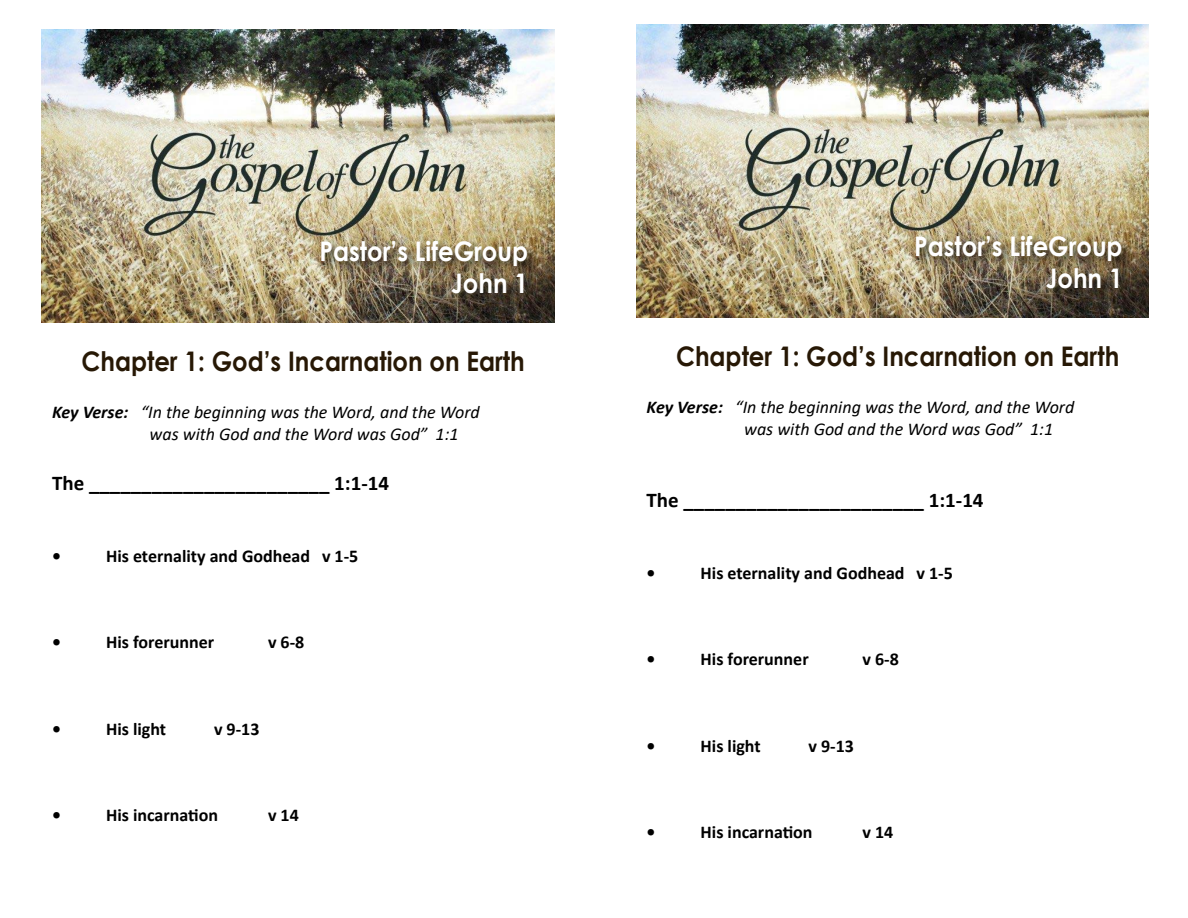
<style>
.page{position:relative;width:1188px;height:918px;background:#fff}
.page>*{position:absolute;margin:0;border:0;box-sizing:border-box;transform-origin:0 0}
.t1{font:700 27px "Century Gothic";color:#271805;scale:.9 1}
.t2{font:700 27px/32.4px "Century Gothic";color:#fff;text-align:right;scale:.9 1}
.t3{font:700 21px "Calibri";color:#000}
.t4{font:700 18px "Calibri";color:#000}
.t5{font:italic 18px/21.6px "Calibri";color:#000}
.s1{font-weight:700}
</style>
<div class="page">
<img style="left:42px;top:30px;width:512px;height:292px">
<div style="left:319px;top:237px;width:220px;height:69px;background:#000;opacity:.75"></div>
<img style="left:636px;top:25px;width:513px;height:293px">
<div style="left:913px;top:232px;width:221px;height:69px;background:#000;opacity:.75"></div>
<h1 class="t2" style="left:320px;top:233px;width:233px">Pastor’s LifeGroup<br>John 1</h1>
<h1 class="t1" style="left:82px;top:341px;width:494px">Chapter 1: God’s Incarnation on Earth</h1>
<p class="t5" style="left:150px;top:401px;width:332px;text-indent:-98px"><span class="s1">Key Verse:</span> “In the beginning was the Word, and the Word was with God and the Word was God” 1:1</p>
<p class="t3" style="left:52px;top:468px;width:339px">The _______________________ 1:1-14</p>
<p class="t4" style="left:52px;top:543px;width:10px">•</p>
<p class="t4" style="left:106px;top:543px;width:254px">His eternality and Godhead v 1-5</p>
<p class="t4" style="left:52px;top:630px;width:10px">•</p>
<p class="t4" style="left:106px;top:630px;width:110px">His forerunner</p>
<p class="t4" style="left:268px;top:630px;width:38px">v 6-8</p>
<p class="t4" style="left:52px;top:716px;width:10px">•</p>
<p class="t4" style="left:106px;top:716px;width:62px">His light</p>
<p class="t4" style="left:214px;top:716px;width:47px">v 9-13</p>
<p class="t4" style="left:52px;top:803px;width:10px">•</p>
<p class="t4" style="left:106px;top:803px;width:114px">His incarnation</p>
<p class="t4" style="left:268px;top:803px;width:32px">v 14</p>
<h1 class="t2" style="left:914px;top:228px;width:233px">Pastor’s LifeGroup<br>John 1</h1>
<h1 class="t1" style="left:676px;top:336px;width:494px">Chapter 1: God’s Incarnation on Earth</h1>
<p class="t5" style="left:744px;top:396px;width:332px;text-indent:-98px"><span class="s1">Key Verse:</span> “In the beginning was the Word, and the Word was with God and the Word was God” 1:1</p>
<p class="t3" style="left:647px;top:485px;width:339px">The _______________________ 1:1-14</p>
<p class="t4" style="left:647px;top:560px;width:10px">•</p>
<p class="t4" style="left:701px;top:560px;width:254px">His eternality and Godhead v 1-5</p>
<p class="t4" style="left:647px;top:646px;width:10px">•</p>
<p class="t4" style="left:701px;top:646px;width:110px">His forerunner</p>
<p class="t4" style="left:863px;top:646px;width:38px">v 6-8</p>
<p class="t4" style="left:647px;top:733px;width:10px">•</p>
<p class="t4" style="left:701px;top:733px;width:62px">His light</p>
<p class="t4" style="left:809px;top:733px;width:47px">v 9-13</p>
<p class="t4" style="left:647px;top:819px;width:10px">•</p>
<p class="t4" style="left:701px;top:819px;width:114px">His incarnation</p>
<p class="t4" style="left:863px;top:819px;width:32px">v 14</p>
</div>
